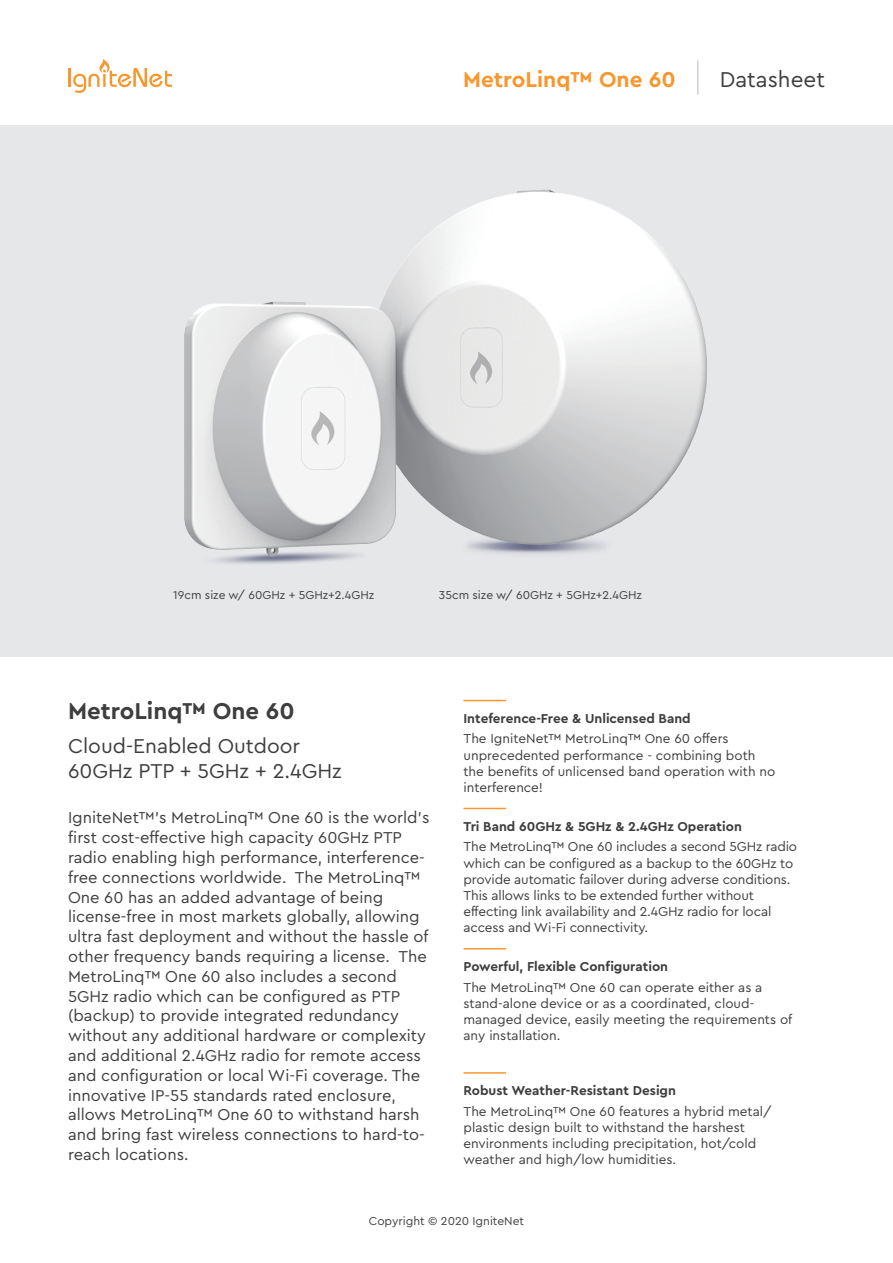
<style>
.page{position:relative;width:893px;height:1263px;background:#fff}
.page>*{position:absolute;margin:0;border:0;box-sizing:border-box;transform-origin:0 0}
.t1{font:700 24px "Cera PRO";color:#3e3e3f}
.t2{font:700 22.5px "Cera PRO";color:#f7972d}
.t3{font:22.5px "Cera PRO";color:#3e3e3f}
.t4{font:21px/25.2px "Cera PRO";color:#3e3e3f}
.Body{font:16.5px/19.8px "Cera PRO";color:#3e3e3f}
.Body-2{font:13.5px/16.2px "Cera PRO";color:#3e3e3f}
.Body-3{font:700 13.5px "Cera PRO";color:#3e3e3f}
.Body-4{font:12px "Cera PRO";color:#3e3e3f}
.t5{font:12px "Cera PRO";color:#414243}
</style>
<div class="page">
<div style="left:0;top:126px;width:893px;height:531px;background:#e6e7e9"></div>
<img style="left:184px;top:190px;width:523px;height:374px">
<hr style="left:463px;top:1072px;width:43px;height:2px;background:#f7972d">
<hr style="left:463px;top:948px;width:43px;height:1px;background:#f7972d">
<hr style="left:463px;top:808px;width:43px;height:1px;background:#f7972d">
<hr style="left:463px;top:700px;width:43px;height:1px;background:#f7972d">
<hr style="left:68px;top:68px;width:3px;height:19px;background:#f7972d">
<svg style="left:73px;top:59px;width:99px;height:34px"></svg>
<hr style="left:697px;top:60px;width:1px;height:34px;background:#d1d2d4">
<p class="t2" style="left:463px;top:64px;width:214px">MetroLinq™ One 60</p>
<p class="t3" style="left:720px;top:64px;width:107px">Datasheet</p>
<p class="Body-4" style="left:173px;top:587px;width:203px">19cm size w/ 60GHz + 5GHz+2.4GHz</p>
<p class="Body-4" style="left:439px;top:587px;width:205px">35cm size w/ 60GHz + 5GHz+2.4GHz</p>
<p class="t1" style="left:68px;top:695px;width:228px">MetroLinq™ One 60</p>
<p class="t4" style="left:68px;top:732px;width:275px">Cloud-Enabled Outdoor<br>60GHz PTP + 5GHz + 2.4GHz</p>
<p class="Body" style="left:68px;top:807px;width:363px">IgniteNet™’s MetroLinq™ One 60 is the world’s first cost-effective high capacity 60GHz PTP radio enabling high performance, interference&shy;free connections worldwide. The MetroLinq™ One 60 has an added advantage of being license-free in most markets globally, allowing ultra fast deployment and without the hassle of other frequency bands requiring a license. The MetroLinq™ One 60 also includes a second 5GHz radio which can be configured as PTP (backup) to provide integrated redundancy without any additional hardware or complexity and additional 2.4GHz radio for remote access and configuration or local Wi-Fi coverage. The innovative IP-55 standards rated enclosure, allows MetroLinq™ One 60 to withstand harsh and bring fast wireless connections to hard-to&shy;reach locations.</p>
<p class="Body-3" style="left:463px;top:709px;width:229px">Inteference-Free &amp; Unlicensed Band</p>
<p class="Body-2" style="left:463px;top:730px;width:313px">The IgniteNet™ MetroLinq™ One 60 offers unprecedented performance - combining both the benefits of unlicensed band operation with no interference!</p>
<p class="Body-3" style="left:463px;top:817px;width:280px">Tri Band 60GHz &amp; 5GHz &amp; 2.4GHz Operation</p>
<p class="Body-2" style="left:463px;top:838px;width:335px">The MetroLinq™ One 60 includes a second 5GHz radio which can be configured as a backup to the 60GHz to provide automatic failover during adverse conditions.<br>This allows links to be extended further without effecting link availability and 2.4GHz radio for local access and Wi-Fi connectivity.</p>
<p class="Body-3" style="left:463px;top:958px;width:206px">Powerful, Flexible Configuration</p>
<p class="Body-2" style="left:463px;top:978px;width:330px">The MetroLinq™ One 60 can operate either as a stand-alone device or as a coordinated, cloud&shy;managed device, easily meeting the requirements of any installation.</p>
<p class="Body-3" style="left:463px;top:1082px;width:214px">Robust Weather-Resistant Design</p>
<p class="Body-2" style="left:463px;top:1102px;width:310px">The MetroLinq™ One 60 features a hybrid metal/ plastic design built to withstand the harshest environments including precipitation, hot/cold weather and high/low humidities.</p>
<p class="t5" style="left:369px;top:1213px;width:157px">Copyright © 2020 IgniteNet</p>
</div>
